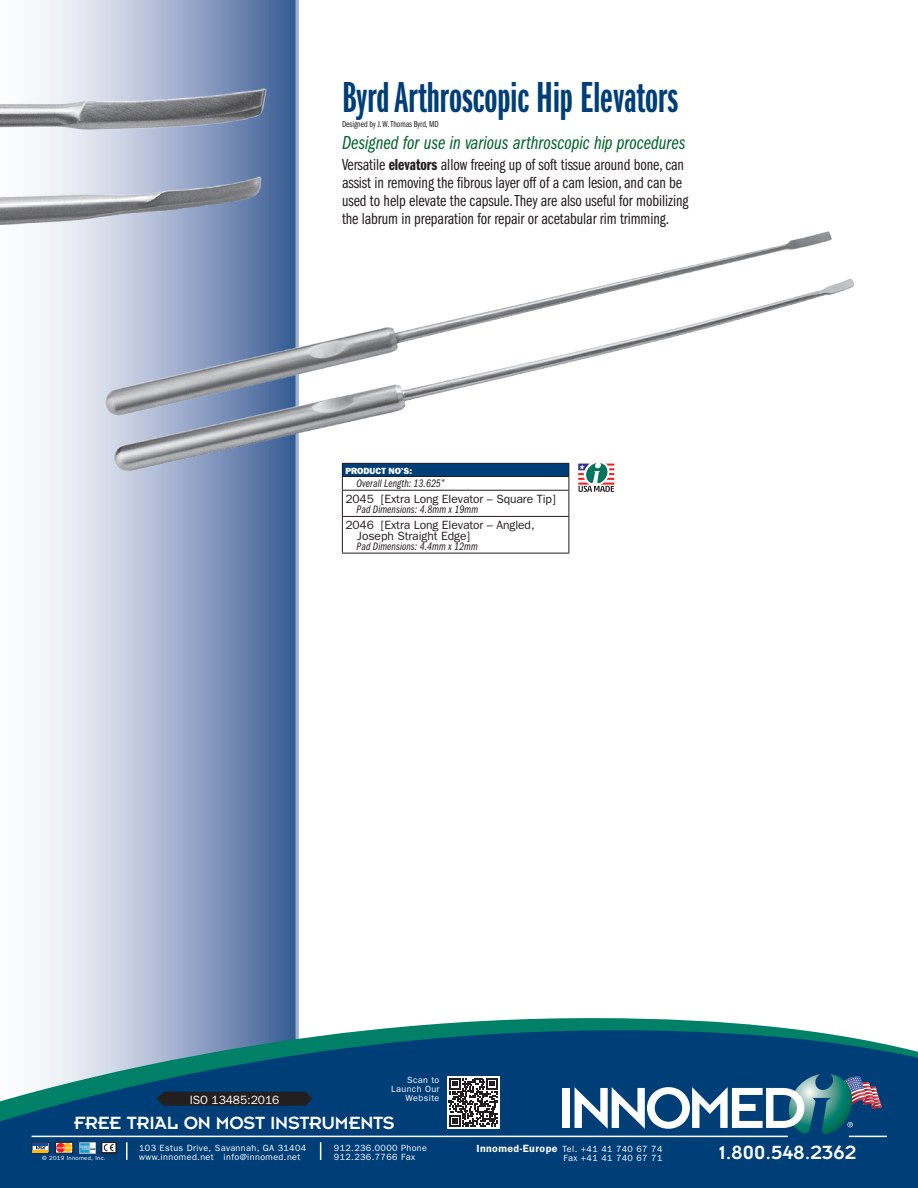
<style>
.page{position:relative;width:918px;height:1188px;background:#fff}
.page>*{position:absolute;margin:0;border:0;box-sizing:border-box;transform-origin:0 0}
.t1{font:45px "ITC Franklin Gothic Std Dm X Cp";color:#003e78}
.t2{font:21px "Insignia";color:#fff}
.t3{font:19.5px "ITC Franklin Gothic Std Bk Cp It";color:#00622c}
.t4{font:19.5px "Insignia";letter-spacing:-.01em;color:#fff}
.t5{font:16.5px/18px "ITC Franklin Gothic Std Bk Cp";letter-spacing:-.005em;color:#231f20}
.t6{font:12px/10.5px "Franklin Gothic";letter-spacing:-.005em;color:#231f20}
.t7{font:12px "Franklin Gothic";letter-spacing:-.005em;color:#fff}
.t8{font:11.25px "ITC Franklin Gothic Std Bk Cp It";letter-spacing:.01em;color:#231f20}
.t9{font:9px/9px "Franklin Gothic";letter-spacing:.045em;color:#fff}
.t10{font:9px "ITC Franklin Gothic Std Bk Cp";letter-spacing:-.005em;color:#231f20}
.t11{font:800 9px "Franklin Gothic";letter-spacing:-.005em;color:#fff}
.t12{font:6px "Franklin Gothic";letter-spacing:.045em;color:#fff}
.s1{font-family:"ITC Franklin Gothic Std Dm Cp"}
.s2{font-weight:600;font-size:10.5px}
</style>
<div class="page">
<svg style="left:40px;top:0;width:256px;height:1018px;background:#a7b5d0"></svg>
<hr style="left:296px;top:0;width:2px;height:1044px;background:#cfd6e6">
<img style="left:92px;top:197px;width:763px;height:327px">
<div style="left:342px;top:463px;width:227px;height:91px;background:#fff"></div>
<div style="left:342px;top:463px;width:227px;height:14px;background:#003e78"></div>
<hr style="left:342px;top:517px;width:1px;height:36px;background:#231f20">
<hr style="left:568px;top:517px;width:1px;height:36px;background:#231f20">
<hr style="left:342px;top:490px;width:227px;height:1px;background:#231f20">
<hr style="left:342px;top:516px;width:227px;height:1px;background:#231f20">
<hr style="left:342px;top:553px;width:227px;height:1px;background:#231f20">
<hr style="left:342px;top:463px;width:227px;height:1px;background:#231f20">
<svg style="left:342px;top:464px;width:1px;height:52px"></svg>
<svg style="left:568px;top:464px;width:1px;height:52px"></svg>
<hr style="left:342px;top:476px;width:227px;height:1px;background:#231f20">
<img style="left:0;top:61px;width:272px;height:212px">
<svg style="left:578px;top:463px;width:36px;height:29px"></svg>
<svg style="left:0;top:1018px;width:918px;height:170px;background:#225e88"></svg>
<svg style="left:32px;top:1142px;width:17px;height:11px"></svg>
<hr style="left:33px;top:1143px;width:15px;height:3px;background:#0d4da1">
<svg style="left:55px;top:1142px;width:18px;height:11px"></svg>
<img style="left:79px;top:1142px;width:17px;height:11px">
<div style="left:101px;top:1142px;width:15px;height:11px;border:1px solid #231f20"></div>
<svg style="left:104px;top:1144px;width:10px;height:7px"></svg>
<div style="left:102px;top:1142px;width:14px;height:11px;border:1px solid #231f20"></div>
<div style="left:447px;top:1076px;width:52px;height:52px;background:#fff"></div>
<svg style="left:449px;top:1078px;width:49px;height:49px"></svg>
<div style="left:563px;top:1088px;width:7px;height:40px;background:#fff"></div>
<svg style="left:575px;top:1074px;width:307px;height:62px"></svg>
<svg style="left:157px;top:1092px;width:155px;height:14px;background:#202025"></svg>
<h1 class="t1" style="left:342px;top:73px;width:338px">Byrd Arthroscopic Hip Elevators</h1>
<p class="t3" style="left:342px;top:132px;width:345px">Designed for use in various arthroscopic hip procedures</p>
<p class="t10" style="left:342px;top:119px;width:98px">Designed by J. W. Thomas Byrd, MD</p>
<p class="t5" style="left:342px;top:156px;width:348px">Versatile <span class="s1">elevators</span> allow freeing up of soft tissue around bone, can assist in removing the fibrous layer off of a cam lesion, and can be used to help elevate the capsule. They are also useful for mobilizing the labrum in preparation for repair or acetabular rim trimming.</p>
<p class="t11" style="left:345px;top:465px;width:68px">PRODUCT NO’S:</p>
<p class="t8" style="left:357px;top:477px;width:89px">Overall Length: 13.625”</p>
<p class="t6" style="left:345px;top:493px;width:212px">2045 [Extra Long Elevator – Square Tip]</p>
<p class="t8" style="left:357px;top:504px;width:123px">Pad Dimensions: 4.8mm x 19mm</p>
<p class="t6" style="left:357px;top:520px;width:179px;text-indent:-12px">2046 [Extra Long Elevator – Angled,<br>Joseph Straight Edge]</p>
<p class="t8" style="left:357px;top:540px;width:123px">Pad Dimensions: 4.4mm x 12mm</p>
<p class="t9" style="left:391px;top:1076px;width:50px;text-align:right">Scan to<br>Launch Our</p>
<p class="t7" style="left:190px;top:1093px;width:91px">ISO 13485:2016</p>
<p class="t9" style="left:406px;top:1094px;width:35px">Website</p>
<p class="t4" style="left:74px;top:1113px;width:322px">FREE TRIAL ON MOST INSTRUMENTS</p>
<p class="t9" style="left:139px;top:1143px;width:169px">103 Estus Drive, Savannah, GA 31404 www.innomed.net info@innomed.net</p>
<p class="t9" style="left:334px;top:1143px;width:95px">912.236.0000 Phone<br>912.236.7766 Fax</p>
<p class="t9" style="left:476px;top:1145px;width:188px"><span class="s2">Innomed-Europe</span> Tel. +41 41 740 67 74</p>
<p class="t12" style="left:42px;top:1154px;width:65px">© 2019 Innomed, Inc.</p>
<p class="t9" style="left:563px;top:1154px;width:100px">Fax +41 41 740 67 71</p>
<p class="t2" style="left:719px;top:1142px;width:139px">1.800.548.2362</p>
</div>
